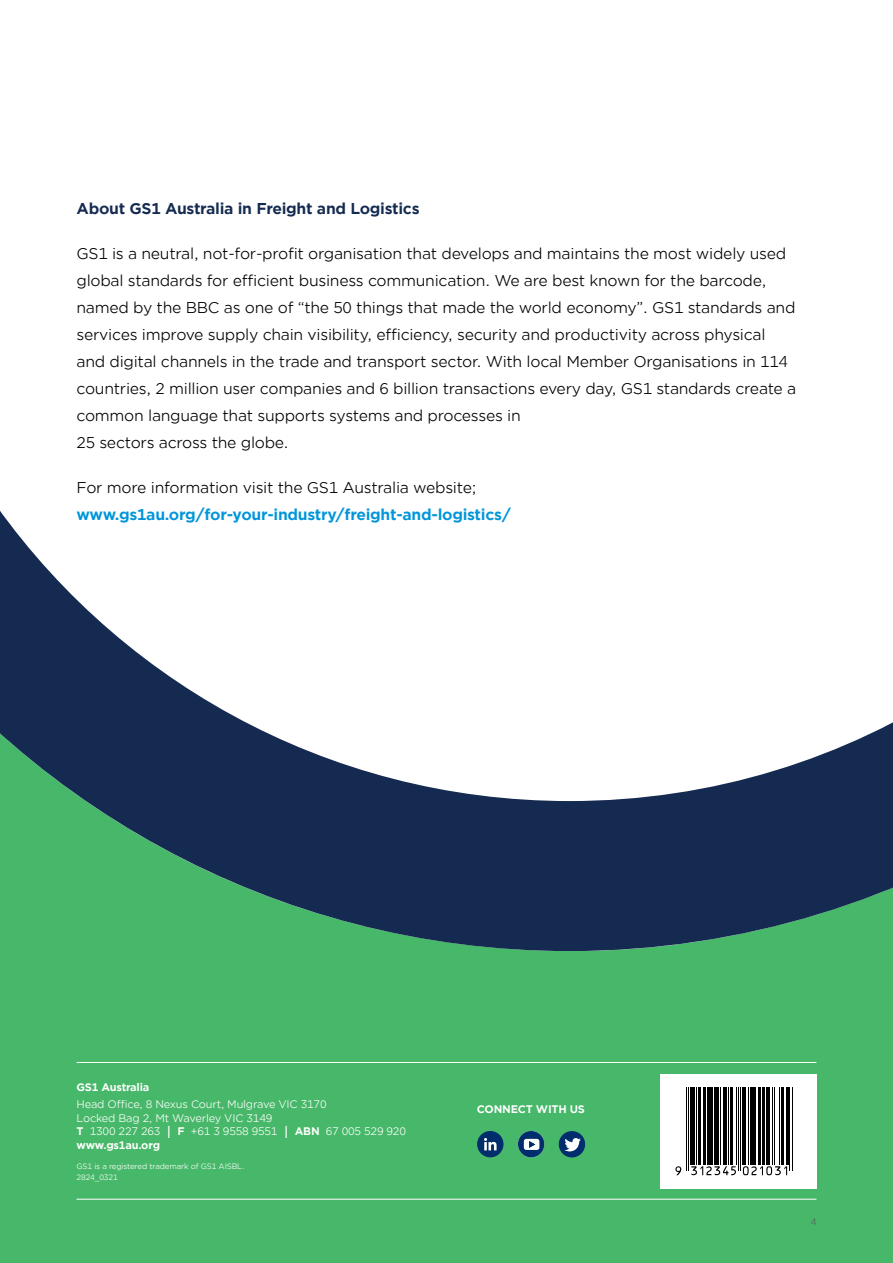
<style>
.page{position:relative;width:893px;height:1263px;background:#fff}
.page>*{position:absolute;margin:0;border:0;box-sizing:border-box;transform-origin:0 0}
.t1{font:15px/27px "Gotham Office";letter-spacing:-.02em;color:#000}
.t2{font:700 15px "Gotham Office";letter-spacing:-.02em;color:#0095da}
.t3{font:700 15px "Gotham Office";letter-spacing:-.02em;color:#142a50}
.t4{font:10.5px/13.5px "Gotham Office";letter-spacing:-.02em;color:#fff}
.t5{font:700 10.5px "Gotham Office";letter-spacing:-.02em;color:#fff}
.t6{font:9px "Gotham Office";color:#58595b}
.t7{font:7.5px/10.5px "Gotham Office";letter-spacing:-.02em;color:#fff}
.s1{font-weight:700}
.s2{font-size:16.5px}
</style>
<div class="page">
<div style="left:0;top:1026px;width:893px;height:237px;background:#47b869"></div>
<svg style="left:0;top:511px;width:893px;height:515px"></svg>
<hr style="left:77px;top:1062px;width:739px;height:1px;background:#fff">
<div style="left:660px;top:1074px;width:156px;height:114px;background:#fff"></div>
<svg style="left:681px;top:1087px;width:112px;height:88px"></svg>
<hr style="left:686px;top:1087px;width:1px;height:83px;background:#000">
<hr style="left:688px;top:1087px;width:1px;height:83px;background:#000">
<hr style="left:691px;top:1087px;width:4px;height:78px;background:#000">
<hr style="left:696px;top:1087px;width:1px;height:78px;background:#000">
<hr style="left:698px;top:1087px;width:3px;height:78px;background:#000">
<hr style="left:703px;top:1087px;width:2px;height:78px;background:#000">
<hr style="left:707px;top:1087px;width:3px;height:78px;background:#000">
<hr style="left:711px;top:1087px;width:2px;height:78px;background:#000">
<div style="left:714px;top:1087px;width:5px;height:78px;background:#000"></div>
<hr style="left:720px;top:1087px;width:1px;height:78px;background:#000">
<hr style="left:723px;top:1087px;width:3px;height:78px;background:#000">
<hr style="left:728px;top:1087px;width:1px;height:78px;background:#000">
<hr style="left:730px;top:1087px;width:2px;height:78px;background:#000">
<hr style="left:736px;top:1087px;width:1px;height:78px;background:#000">
<hr style="left:738px;top:1087px;width:1px;height:83px;background:#000">
<hr style="left:740px;top:1087px;width:1px;height:83px;background:#000">
<hr style="left:742px;top:1087px;width:3px;height:78px;background:#000">
<hr style="left:748px;top:1087px;width:1px;height:78px;background:#000">
<hr style="left:750px;top:1087px;width:2px;height:78px;background:#000">
<hr style="left:753px;top:1087px;width:3px;height:78px;background:#000">
<hr style="left:758px;top:1087px;width:2px;height:78px;background:#000">
<hr style="left:762px;top:1087px;width:3px;height:78px;background:#000">
<hr style="left:766px;top:1087px;width:3px;height:78px;background:#000">
<hr style="left:771px;top:1087px;width:1px;height:78px;background:#000">
<hr style="left:774px;top:1087px;width:1px;height:78px;background:#000">
<hr style="left:779px;top:1087px;width:1px;height:78px;background:#000">
<hr style="left:782px;top:1087px;width:2px;height:78px;background:#000">
<hr style="left:786px;top:1087px;width:2px;height:78px;background:#000">
<hr style="left:789px;top:1087px;width:1px;height:83px;background:#000">
<hr style="left:792px;top:1087px;width:1px;height:83px;background:#000">
<svg style="left:675px;top:1166px;width:6px;height:9px"></svg>
<svg style="left:691px;top:1166px;width:45px;height:9px"></svg>
<svg style="left:743px;top:1166px;width:44px;height:9px"></svg>
<hr style="left:77px;top:1199px;width:739px;height:1px;background:#fff">
<div style="left:518px;top:1131px;width:26px;height:26px;background:#002d6c;border-radius:50%"></div>
<svg style="left:524px;top:1139px;width:15px;height:11px"></svg>
<div style="left:477px;top:1131px;width:26px;height:26px;background:#002d6c;border-radius:50%"></div>
<svg style="left:484px;top:1138px;width:13px;height:12px"></svg>
<div style="left:559px;top:1131px;width:26px;height:26px;background:#002d6c;border-radius:50%"></div>
<svg style="left:564px;top:1138px;width:17px;height:13px"></svg>
<div style="left:77px;top:202px;width:739px;height:354px;background:#fff"></div>
<p class="t3" style="left:77px;top:198px;width:345px">About GS1 Australia in Freight and Logistics</p>
<p class="t1" style="left:77px;top:239px;width:721px">GS1 is a neutral, not-for-profit organisation that develops and maintains the most widely used global standards for efficient business communication. We are best known for the barcode, named by the BBC as one of “the 50 things that made the world economy”. GS1 standards and services improve supply chain visibility, efficiency, security and productivity across physical and digital channels in the trade and transport sector. With local Member Organisations in 114 countries, 2 million user companies and 6 billion transactions every day, GS1 standards create a common language that supports systems and processes in<br>25 sectors across the globe.</p>
<p class="t1" style="left:77px;top:473px;width:401px">For more information visit the GS1 Australia website;</p>
<p class="t2" style="left:77px;top:504px;width:436px">www.gs1au.org/for-your-industry/freight-and-logistics/</p>
<p class="t5" style="left:77px;top:1079px;width:74px">GS1 Australia</p>
<p class="t4" style="left:77px;top:1097px;width:331px">Head Office, 8 Nexus Court, Mulgrave VIC 3170<br>Locked Bag 2, Mt Waverley VIC 3149<br><span class="s1">T</span> 1300 227 263 <span class="s2">I</span> <span class="s1">F</span> +61 3 9558 9551 <span class="s2">I</span> <span class="s1">ABN</span> 67 005 529 920 <span class="s1">www.gs1au.org</span></p>
<p class="t7" style="left:77px;top:1161px;width:169px">GS1 is a registered trademark of GS1 AISBL.<br>2824_0321</p>
<p class="t5" style="left:477px;top:1102px;width:110px">CONNECT WITH US</p>
<p class="t6" style="left:811px;top:1215px;width:7px">4</p>
</div>
